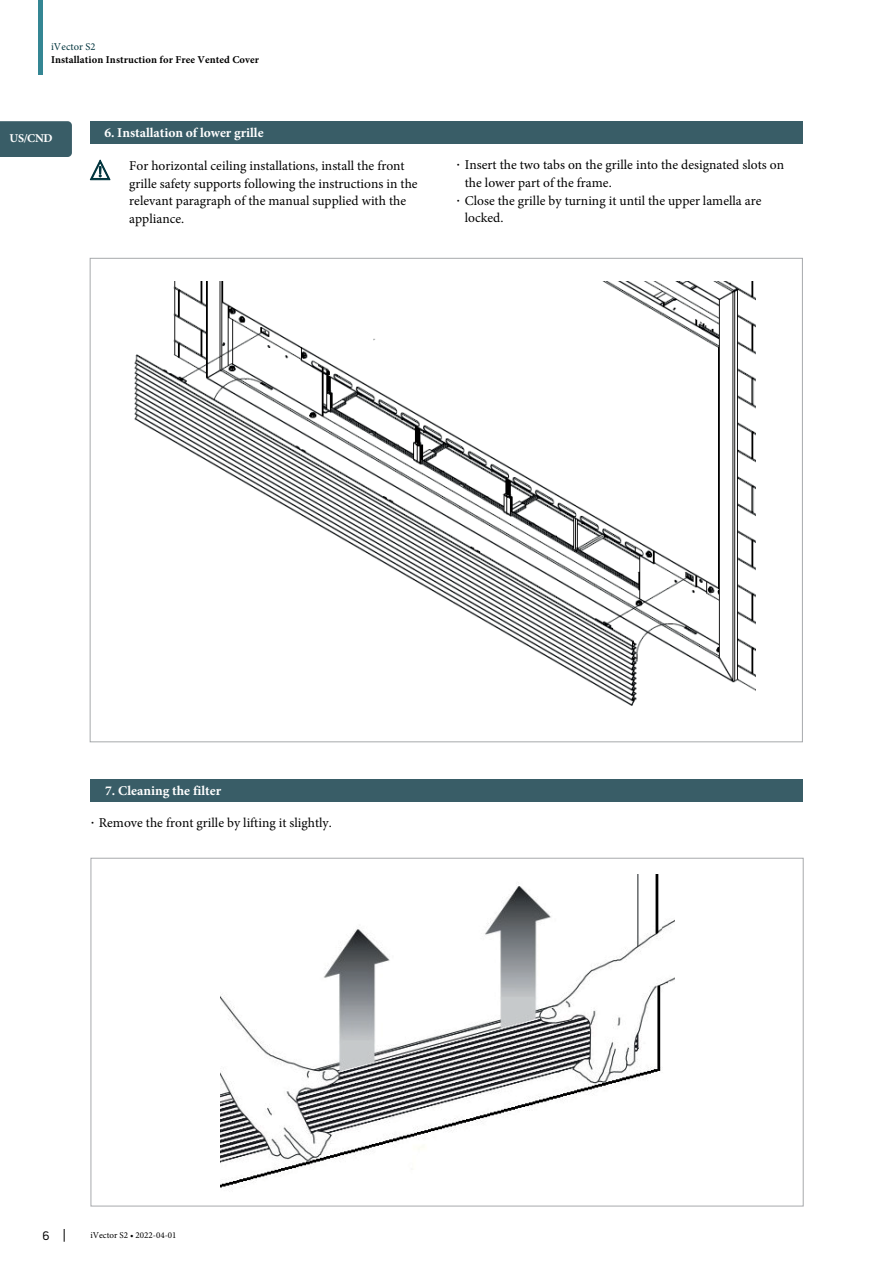
<style>
.page{position:relative;width:893px;height:1263px;background:#fff}
.page>*{position:absolute;margin:0;border:0;box-sizing:border-box;transform-origin:0 0}
.t1{font:13.5px/17.9px "Minion Pro";color:#000}
.t2{font:700 13.5px "Minion Pro";color:#fff}
.t3{font:700 12px "Minion Pro";color:#fff}
.t4{font:12px "Uni Neue";color:#000}
.t5{font:700 10.5px "Minion Pro";letter-spacing:.01em;color:#000}
.t6{font:10.5px "Minion Pro";letter-spacing:.01em;color:#00343d}
.t7{font:9px "Minion Pro";color:#000}
.s1{font-family:"Uni Neue"}
</style>
<div class="page">
<div style="left:90px;top:121px;width:712px;height:22px;background:#395d67"></div>
<svg style="left:90px;top:159px;width:21px;height:21px"></svg>
<img style="left:134px;top:281px;width:621px;height:425px">
<div style="left:91px;top:780px;width:712px;height:22px;background:#395d67"></div>
<img style="left:220px;top:874px;width:455px;height:314px">
<div style="left:0;top:121px;width:72px;height:36px;background:#395d67"></div>
<svg style="left:64px;top:1229px;width:1px;height:13px"></svg>
<div style="left:38px;top:0;width:5px;height:74px;background:#348693"></div>
<p class="t6" style="left:51px;top:40px;width:46px">iVector S2</p>
<p class="t5" style="left:51px;top:53px;width:210px">Installation Instruction for Free Vented Cover</p>
<p class="t3" style="left:10px;top:130px;width:45px">US/CND</p>
<p class="t2" style="left:104px;top:123px;width:161px">6. Installation of lower grille</p>
<p class="t1" style="left:129px;top:156px;width:290px">For horizontal ceiling installations, install the front grille safety supports following the instructions in the relevant paragraph of the manual supplied with the appliance.</p>
<p class="t1" style="left:465px;top:156px;width:321px;text-indent:-9px"><span class="s1">•</span> Insert the two tabs on the grille into the designated slots on the lower part of the frame.</p>
<p class="t1" style="left:465px;top:191px;width:298px;text-indent:-9px"><span class="s1">•</span> Close the grille by turning it until the upper lamella are locked.</p>
<p class="t2" style="left:105px;top:781px;width:117px">7. Cleaning the filter</p>
<p class="t1" style="left:90px;top:814px;width:243px"><span class="s1">•</span> Remove the front grille by lifting it slightly.</p>
<p class="t4" style="left:43px;top:1228px;width:8px">6</p>
<p class="t7" style="left:90px;top:1229px;width:88px">iVector S2 • 2022-04-01</p>
</div>
